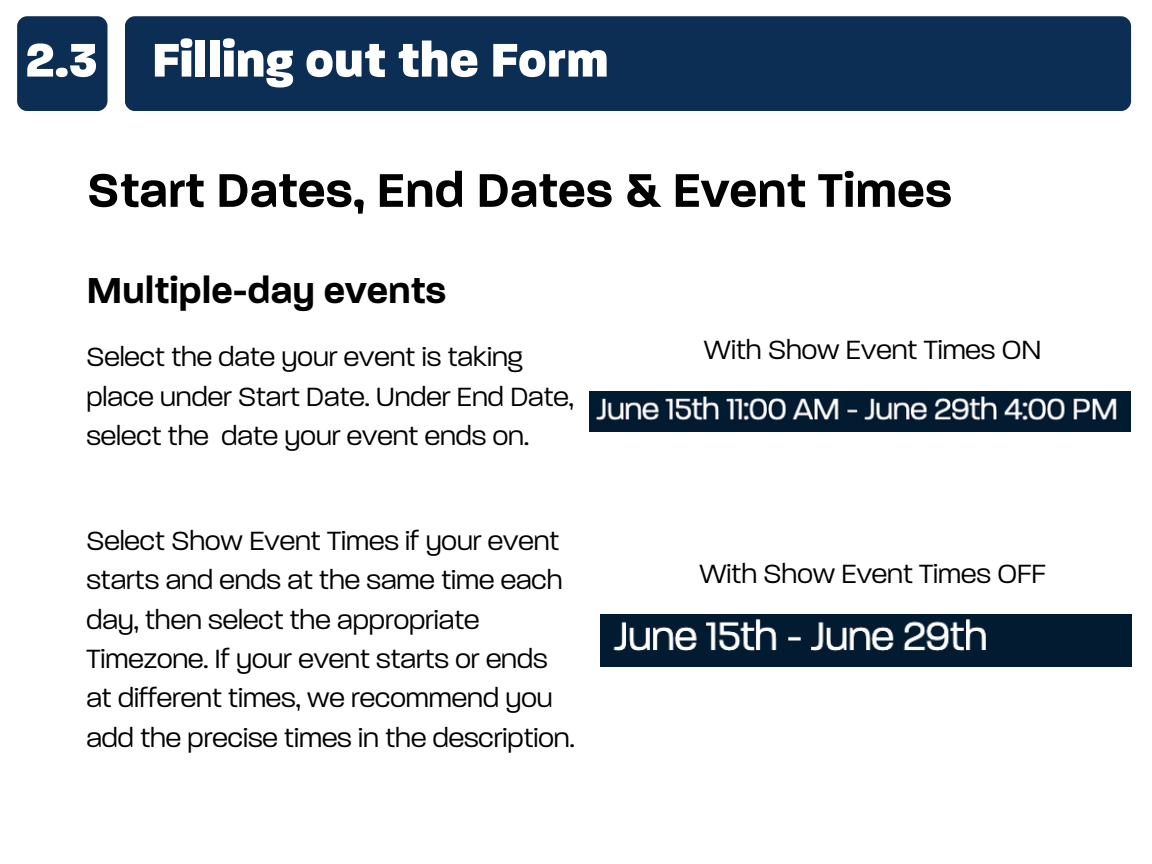
<style>
.page{position:relative;width:1152px;height:864px;background:#fff}
.page>*{position:absolute;margin:0;border:0;box-sizing:border-box;transform-origin:0 0}
.t1{font:600 51px "Paralucent";color:#000}
.t2{font:800 51px "Paralucent";color:#fff}
.t3{font:600 39px "Paralucent";color:#000}
.t4{font:300 28.5px/39.3px "Paralucent";color:#000}
</style>
<div class="page">
<div style="left:125px;top:16px;width:1006px;height:95px;background:#0d2e54;border-radius:10px"></div>
<div style="left:17px;top:16px;width:91px;height:95px;background:#0d2e54;border-radius:10px"></div>
<img style="left:590px;top:391px;width:541px;height:41px">
<img style="left:600px;top:615px;width:531px;height:52px">
<p class="t2" style="left:25px;top:37px;width:74px">2.3</p>
<p class="t2" style="left:152px;top:37px;width:458px">Filling out the Form</p>
<p class="t1" style="left:86px;top:168px;width:867px">Start Dates, End Dates &amp; Event Times</p>
<h1 class="t3" style="left:86px;top:273px;width:362px">Multiple-day events</h1>
<h1 class="t4" style="left:86px;top:339px;width:489px">Select the date your event is taking place under Start Date. Under End Date, select the date your event ends on.</h1>
<p class="t4" style="left:86px;top:523px;width:490px">Select Show Event Times if your event starts and ends at the same time each day, then select the appropriate Timezone. If your event starts or ends at different times, we recommend you add the precise times in the description.</p>
<p class="t4" style="left:704px;top:332px;width:339px">With Show Event Times ON</p>
<p class="t4" style="left:700px;top:555px;width:348px">With Show Event Times OFF</p>
</div>
